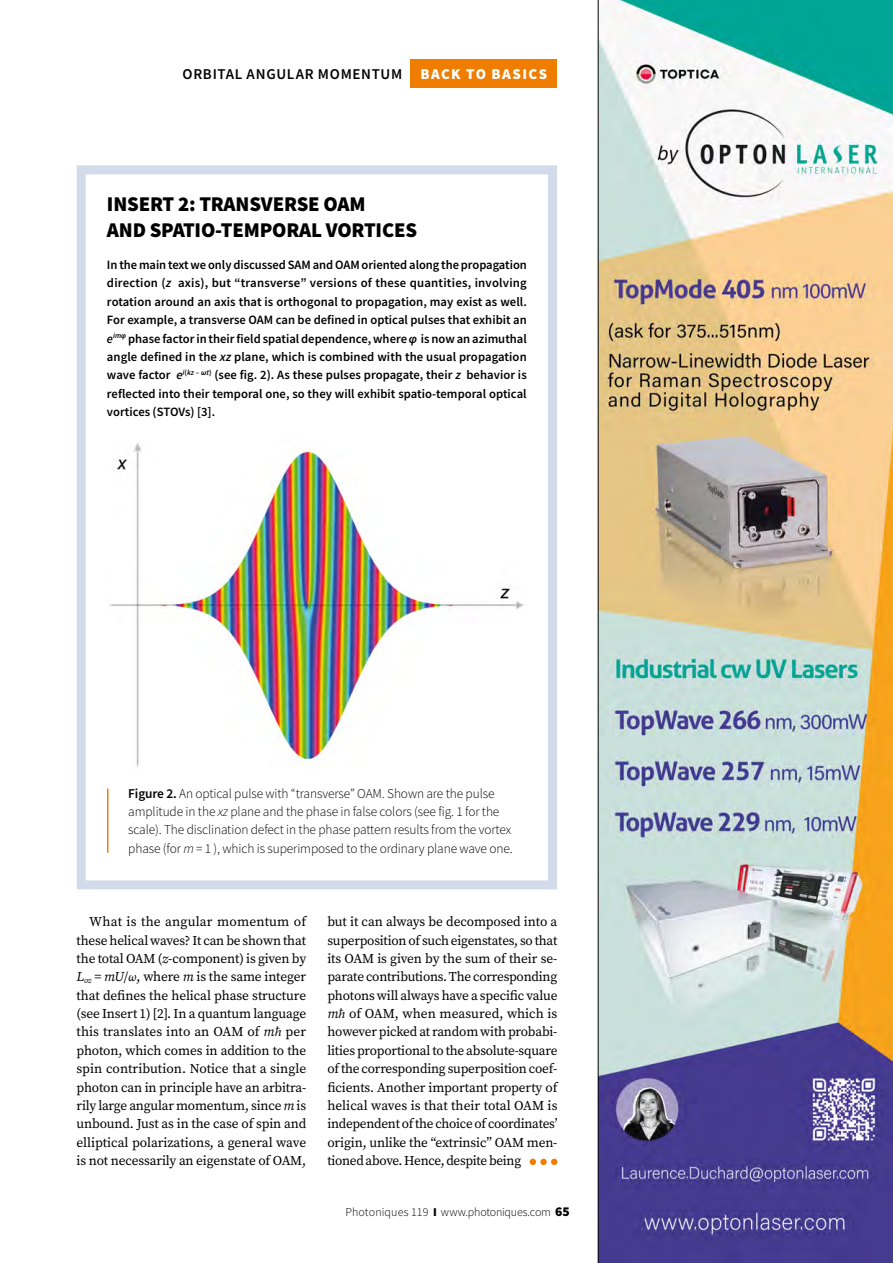
<style>
.page{position:relative;width:893px;height:1263px;background:#fff}
.page>*{position:absolute;margin:0;border:0;box-sizing:border-box;transform-origin:0 0}
.t1{font:900 21px/25.2px "Source Sans Pro";letter-spacing:-.01em;color:#000}
.t2{font:600 15px "Source Sans Pro";letter-spacing:.045em;color:#000}
.t3{font:13.5px/18.3px "Source Serif Pro";letter-spacing:-.01em;color:#000;text-align:justify}
.t4{font:300 13.5px/18.3px "Source Sans Pro";letter-spacing:-.01em;color:#000}
.t5{font:600 12.75px/18.3px "Source Sans Pro";letter-spacing:.005em;color:#000;text-align:justify}
.t6{font:300 12px "Source Sans Pro";color:#000}
.s1{font-weight:900;color:#fff}
.s2{font-style:italic}
.s3{font-family:"Myriad Pro";font-style:italic}
.s4{font-weight:600}
.s5{font-family:"Minion Pro";font-style:italic}
.s6{font-weight:900}
.s7{font-weight:900;font-size:13.5px}
</style>
<div class="page">
<div style="left:411px;top:60px;width:146px;height:28px;background:#ef7d00"></div>
<img style="left:598px;top:0;width:295px;height:1263px">
<div style="left:77px;top:165px;width:480px;height:724px;border:9px solid #d1dbe9"></div>
<img style="left:109px;top:443px;width:415px;height:324px">
<hr style="left:107px;top:788px;width:1px;height:65px;background:#ef7d00">
<svg style="left:530px;top:1159px;width:6px;height:6px"></svg>
<div style="left:540px;top:1159px;width:7px;height:6px;background:#ef7d00;border-radius:50%"></div>
<svg style="left:551px;top:1159px;width:6px;height:6px"></svg>
<p class="t2" style="left:183px;top:64px;width:366px">ORBITAL ANGULAR MOMENTUM <span class="s1">BACK TO BASICS</span></p>
<h1 class="t1" style="left:107px;top:191px;width:312px">INSERT 2: TRANSVERSE OAM<br>AND SPATIO-TEMPORAL VORTICES</h1>
<p class="t5" style="left:107px;top:256px;width:421px">In the main text we only discussed SAM and OAM oriented along the propagation direction (<span class="s2">z</span> axis), but “transverse” versions of these quantities, involving rotation around an axis that is orthogonal to propagation, may exist as well.<br>For example, a transverse OAM can be defined in optical pulses that exhibit an <span class="s2">e</span><sup>im</sup><sup>φ</sup> phase factor in their field spatial dependence, where <span class="s3">φ</span> is now an azimuthal angle defined in the <span class="s2">xz</span> plane, which is combined with the usual propagation wave factor <span class="s2">e</span><sup>i</sup><sup>(</sup><sup>kz</sup> <sup>–</sup> <sup>ω</sup><sup>t</sup><sup>)</sup> (see fig. 2). As these pulses propagate, their <span class="s2">z</span> behavior is reflected into their temporal one, so they will exhibit spatio-temporal optical vortices (STOVs) [3].</p>
<p class="t4" style="left:128px;top:784px;width:386px"><span class="s4">Figure 2.</span> An optical pulse with “transverse” OAM. Shown are the pulse amplitude in the <span class="s2">xz</span> plane and the phase in false colors (see fig. 1 for the scale). The disclination defect in the phase pattern results from the vortex phase (for <span class="s2">m</span> = 1 ), which is superimposed to the ordinary plane wave one.</p>
<p class="t3" style="left:77px;top:912px;width:231px;text-indent:13px">What is the angular momentum of these helical waves? It can be shown that the total OAM (<span class="s2">z</span>-component) is given by <span class="s2">L</span><sub>oz</sub> = <span class="s2">mU</span>/<span class="s5">ω</span>, where <span class="s2">m</span> is the same integer that defines the helical phase structure (see Insert 1) [2]. In a quantum language this translates into an OAM of <span class="s2">m</span><span class="s5">ħ</span> per photon, which comes in addition to the spin contribution. Notice that a single photon can in principle have an arbitra&shy;rily large angular momentum, since <span class="s2">m</span> is unbound. Just as in the case of spin and elliptical polarizations, a general wave is not necessarily an eigenstate of OAM,</p>
<p class="t3" style="left:327px;top:912px;width:232px">but it can always be decomposed into a superposition of such eigenstates, so that its OAM is given by the sum of their se&shy;parate contributions. The corresponding photons will always have a specific value <span class="s2">m</span><span class="s5">ħ</span> of OAM, when measured, which is however picked at random with probabi&shy;lities proportional to the absolute-square of the corresponding superposition coef&shy;ficients. Another important property of helical waves is that their total OAM is independent of the choice of coordinates’ origin, unlike the “extrinsic” OAM men&shy;tioned above. Hence, despite being</p>
<p class="t6" style="left:345px;top:1205px;width:226px">Photoniques 119 <span class="s6">I</span> www.photoniques.com <span class="s7">65</span></p>
</div>
